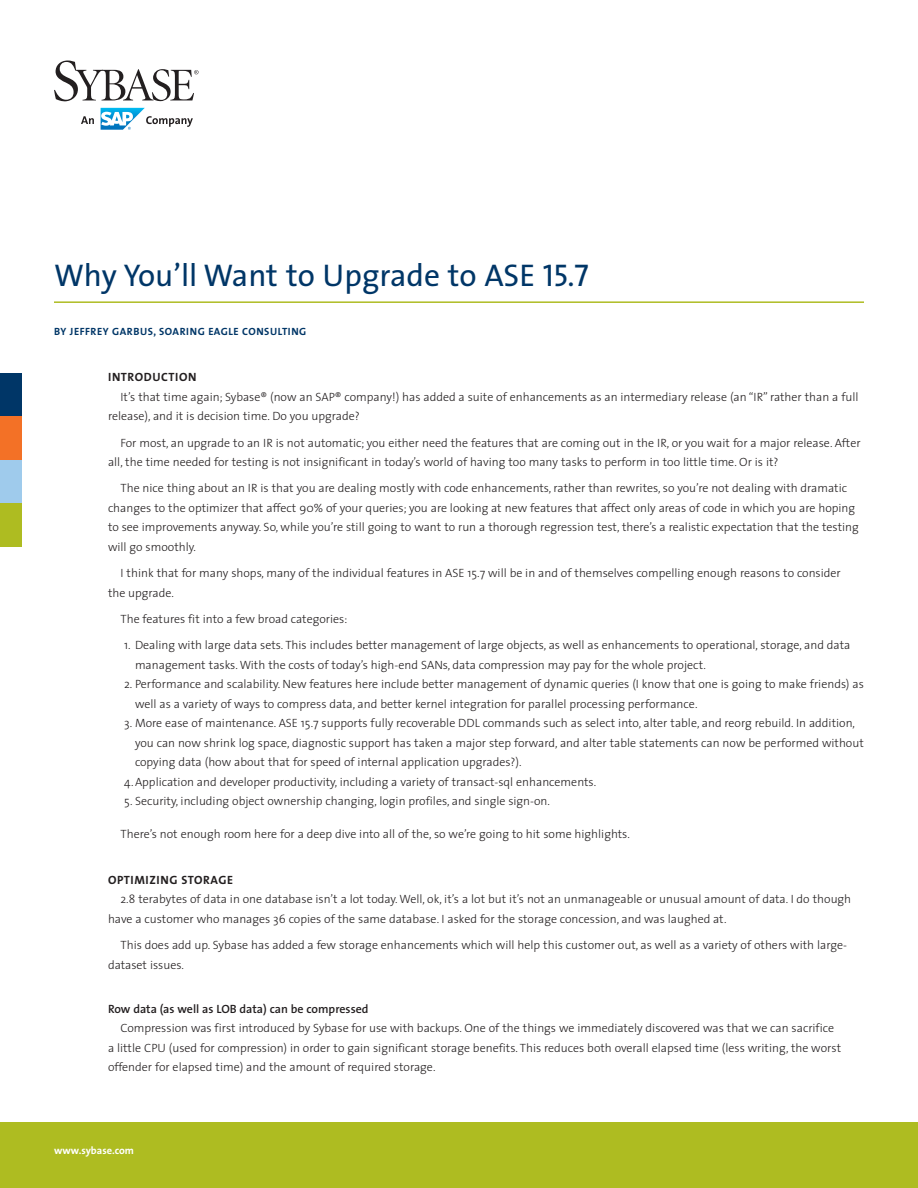
<style>
.page{position:relative;width:918px;height:1188px;background:#fff}
.page>*{position:absolute;margin:0;border:0;box-sizing:border-box;transform-origin:0 0}
.Title_21_25{font:31.5px "The Sans";color:#003667}
.body_Bodycopy_8_13_n{font:300 12px/19.5px "The Sans";color:#231f20}
.Body_Numbered_List{font:300 12px/19.5px "The Sans";color:#231f20}
.Body_Numbered_List_L{font:300 12px "The Sans";color:#231f20}
.Subheads_L2_8_13{font:600 12px "The Sans";color:#231f20}
.Subheads_L1_8_13{font:700 12px "The Sans";letter-spacing:.05em;color:#231f20}
.master_page_Collater{font:700 10.5px "The Sans";letter-spacing:.05em;color:#003667}
.t1{font:700 10.5px "The Sans";color:#fff}
.s1{font-family:"The Sans Caps"}
</style>
<div class="page">
<div style="left:0;top:1122px;width:918px;height:66px;background:#aebc21"></div>
<div style="left:0;top:373px;width:22px;height:43px;background:#003667"></div>
<div style="left:0;top:416px;width:22px;height:44px;background:#f37126"></div>
<div style="left:0;top:460px;width:22px;height:44px;background:#9fcbec"></div>
<div style="left:0;top:503px;width:22px;height:44px;background:#aebc21"></div>
<hr style="left:54px;top:301px;width:810px;height:2px;background:#aebc21">
<svg style="left:54px;top:61px;width:145px;height:40px"></svg>
<svg style="left:81px;top:116px;width:13px;height:8px"></svg>
<svg style="left:101px;top:108px;width:92px;height:22px"></svg>
<p class="Title_21_25" style="left:54px;top:249px;width:536px">Why You’ll Want to Upgrade to ASE <span class="s1">15.7</span></p>
<p class="master_page_Collater" style="left:54px;top:323px;width:254px">BY JEFFREY GARBUS, SOARING EAGLE CONSULTING</p>
<p class="Subheads_L1_8_13" style="left:108px;top:367px;width:90px">INTRODUCTION</p>
<p class="body_Bodycopy_8_13_n" style="left:108px;top:387px;width:752px;text-indent:13px">It’s that time again; Sybase® (now an SAP® company!) has added a suite of enhancements as an intermediary release (an “IR” rather than a full release), and it is decision time. Do you upgrade?</p>
<p class="body_Bodycopy_8_13_n" style="left:108px;top:432px;width:754px;text-indent:13px">For most, an upgrade to an IR is not automatic; you either need the features that are coming out in the IR, or you wait for a major release. After all, the time needed for testing is not insignificant in today’s world of having too many tasks to perform in too little time. Or is it?</p>
<p class="body_Bodycopy_8_13_n" style="left:108px;top:478px;width:752px;text-indent:13px">The nice thing about an IR is that you are dealing mostly with code enhancements, rather than rewrites, so you’re not dealing with dramatic changes to the optimizer that affect 90% of your queries; you are looking at new features that affect only areas of code in which you are hoping to see improvements anyway. So, while you’re still going to want to run a thorough regression test, there’s a realistic expectation that the testing will go smoothly.</p>
<p class="body_Bodycopy_8_13_n" style="left:108px;top:563px;width:734px;text-indent:13px">I think that for many shops, many of the individual features in ASE 15.7 will be in and of themselves compelling enough reasons to consider the upgrade.</p>
<p class="body_Bodycopy_8_13_n" style="left:121px;top:609px;width:228px">The features fit into a few broad categories:</p>
<p class="Body_Numbered_List" style="left:135px;top:635px;width:717px;text-indent:-11px">1. Dealing with large data sets. This includes better management of large objects, as well as enhancements to operational, storage, and data management tasks. With the costs of today’s high-end SANs, data compression may pay for the whole project.</p>
<p class="Body_Numbered_List" style="left:135px;top:674px;width:730px;text-indent:-11px">2. Performance and scalability. New features here include better management of dynamic queries (I know that one is going to make friends) as well as a variety of ways to compress data, and better kernel integration for parallel processing performance.</p>
<p class="Body_Numbered_List" style="left:135px;top:713px;width:730px;text-indent:-11px">3. More ease of maintenance. ASE 15.7 supports fully recoverable DDL commands such as select into, alter table, and reorg rebuild. In addition, you can now shrink log space, diagnostic support has taken a major step forward, and alter table statements can now be performed without copying data (how about that for speed of internal application upgrades?).</p>
<p class="Body_Numbered_List" style="left:124px;top:771px;width:474px">4.Application and developer productivity, including a variety of transact-sql enhancements.</p>
<p class="Body_Numbered_List_L" style="left:124px;top:791px;width:427px">5. Security, including object ownership changing, login profiles, and single sign-on.</p>
<p class="body_Bodycopy_8_13_n" style="left:121px;top:824px;width:511px">There’s not enough room here for a deep dive into all of the, so we’re going to hit some highlights.</p>
<p class="Subheads_L1_8_13" style="left:108px;top:870px;width:127px">OPTIMIZING STORAGE</p>
<p class="body_Bodycopy_8_13_n" style="left:108px;top:889px;width:745px;text-indent:13px">2.8 terabytes of data in one database isn’t a lot today. Well, ok, it’s a lot but it’s not an unmanageable or unusual amount of data. I do though have a customer who manages 36 copies of the same database. I asked for the storage concession, and was laughed at.</p>
<p class="body_Bodycopy_8_13_n" style="left:108px;top:935px;width:741px;text-indent:13px">This does add up. Sybase has added a few storage enhancements which will help this customer out, as well as a variety of others with large&shy;dataset issues.</p>
<p class="Subheads_L2_8_13" style="left:108px;top:999px;width:262px">Row data (as well as LOB data) can be compressed</p>
<p class="body_Bodycopy_8_13_n" style="left:108px;top:1018px;width:735px;text-indent:13px">Compression was first introduced by Sybase for use with backups. One of the things we immediately discovered was that we can sacrifice a little CPU (used for compression) in order to gain significant storage benefits. This reduces both overall elapsed time (less writing, the worst offender for elapsed time) and the amount of required storage.</p>
<p class="t1" style="left:54px;top:1142px;width:82px">www.sybase.com</p>
</div>
